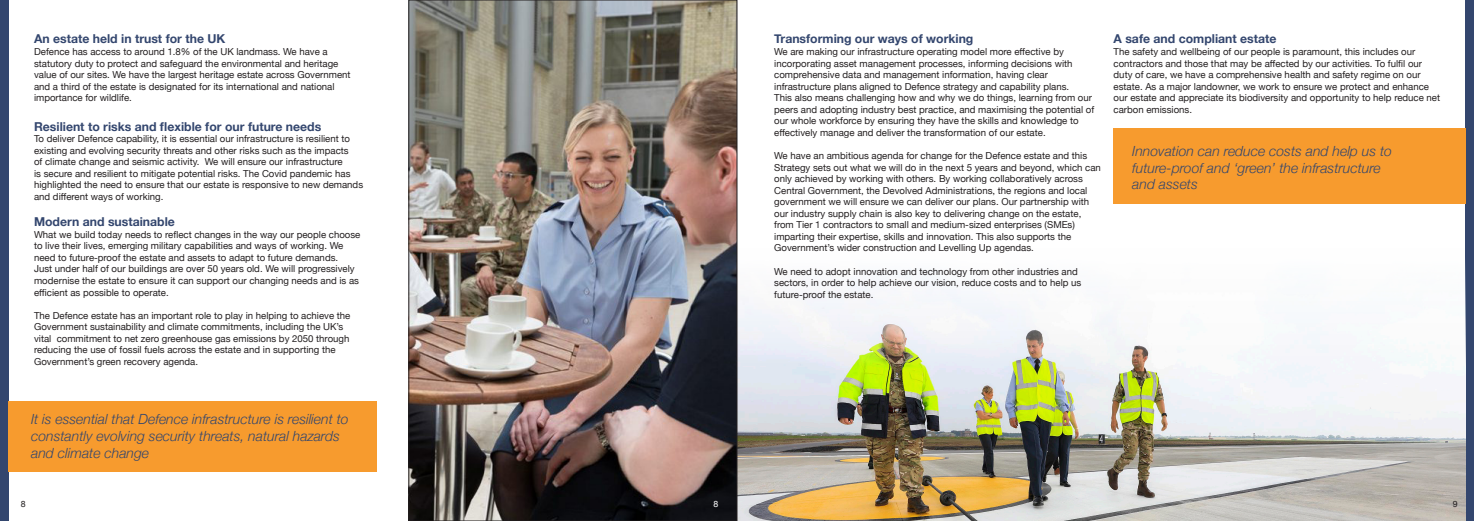
<style>
.page{position:relative;width:1474px;height:521px;background:#fff}
.page>*{position:absolute;margin:0;border:0;box-sizing:border-box;transform-origin:0 0}
.t1{font:italic 300 14px/16.8px "Helvetica Neue";color:#33466e}
.t2{font:700 12.25px "Helvetica Neue";color:#33466e}
.t3{font:9.62px/11.5px "Helvetica Neue";color:#231f20}
.t4{font:8.75px "Helvetica Neue";color:#231f20}
.t5{font:8.75px "Helvetica Neue";color:#fff}
</style>
<div class="page">
<div style="left:0;top:0;width:8px;height:521px;background:#33466e"></div>
<div style="left:1465px;top:0;width:8px;height:521px;background:#33466e"></div>
<img style="left:737px;top:248px;width:728px;height:273px">
<div style="left:8px;top:401px;width:369px;height:70px;background:#f79b2e"></div>
<img style="left:410px;top:2px;width:325px;height:517px">
<div style="left:1113px;top:128px;width:352px;height:76px;background:#f79b2e"></div>
<p class="t2" style="left:34px;top:29px;width:193px">An estate held in trust for the UK</p>
<p class="t3" style="left:34px;top:46px;width:318px">Defence has access to around 1.8% of the UK landmass. We have a statutory duty to protect and safeguard the environmental and heritage value of our sites. We have the largest heritage estate across Government and a third of the estate is designated for its international and national importance for wildlife.</p>
<p class="t2" style="left:34px;top:117px;width:289px">Resilient to risks and flexible for our future needs</p>
<p class="t3" style="left:34px;top:134px;width:330px">To deliver Defence capability, it is essential our infrastructure is resilient to existing and evolving security threats and other risks such as the impacts<br>of climate change and seismic activity. We will ensure our infrastructure<br>is secure and resilient to mitigate potential risks. The Covid pandemic has highlighted the need to ensure that our estate is responsive to new demands and different ways of working.</p>
<p class="t2" style="left:34px;top:212px;width:142px">Modern and sustainable</p>
<p class="t3" style="left:34px;top:229px;width:328px">What we build today needs to reflect changes in the way our people choose to live their lives, emerging military capabilities and ways of working. We need to future-proof the estate and assets to adapt to future demands.<br>Just under half of our buildings are over 50 years old. We will progressively modernise the estate to ensure it can support our changing needs and is as efficient as possible to operate.</p>
<p class="t3" style="left:34px;top:310px;width:318px">The Defence estate has an important role to play in helping to achieve the<br>Government sustainability and climate commitments, including the UK’s</p>
<p class="t3" style="left:34px;top:333px;width:317px">vital commitment to net zero greenhouse gas emissions by 2050 through</p>
<p class="t3" style="left:34px;top:345px;width:303px">reducing the use of fossil fuels across the estate and in supporting the</p>
<p class="t3" style="left:34px;top:356px;width:166px">Government’s green recovery agenda.</p>
<p class="t1" style="left:31px;top:410px;width:319px">It is essential that Defence infrastructure is resilient to constantly evolving security threats, natural hazards and climate change</p>
<p class="t2" style="left:774px;top:29px;width:201px">Transforming our ways of working</p>
<p class="t3" style="left:774px;top:46px;width:291px">We are making our infrastructure operating model more effective by</p>
<p class="t3" style="left:774px;top:58px;width:300px">incorporating asset management processes, informing decisions with</p>
<p class="t3" style="left:774px;top:69px;width:275px">comprehensive data and management information, having clear</p>
<p class="t3" style="left:774px;top:81px;width:296px">infrastructure plans aligned to Defence strategy and capability plans.</p>
<p class="t3" style="left:774px;top:93px;width:319px">This also means challenging how and why we do things, learning from our</p>
<p class="t3" style="left:774px;top:104px;width:321px">peers and adopting industry best practice, and maximising the potential of our whole workforce by ensuring they have the skills and knowledge to</p>
<p class="t3" style="left:774px;top:127px;width:273px">effectively manage and deliver the transformation of our estate.</p>
<p class="t3" style="left:774px;top:150px;width:328px">We have an ambitious agenda for change for the Defence estate and this Strategy sets out what we will do in the next 5 years and beyond, which can only achieved by working with others. By working collaboratively across Central Government, the Devolved Administrations, the regions and local government we will ensure we can deliver our plans. Our partnership with our industry supply chain is also key to delivering change on the estate, from Tier 1 contractors to small and medium-sized enterprises (SMEs)</p>
<p class="t3" style="left:774px;top:231px;width:299px">imparting their expertise, skills and innovation. This also supports the</p>
<p class="t3" style="left:774px;top:243px;width:261px">Government’s wider construction and Levelling Up agendas.</p>
<p class="t3" style="left:774px;top:266px;width:308px">We need to adopt innovation and technology from other industries and sectors, in order to help achieve our vision, reduce costs and to help us future-proof the estate.</p>
<p class="t2" style="left:1113px;top:29px;width:164px">A safe and compliant estate</p>
<p class="t3" style="left:1113px;top:46px;width:303px">The safety and wellbeing of our people is paramount, this includes our</p>
<p class="t3" style="left:1113px;top:58px;width:328px">contractors and those that may be affected by our activities. To fulfil our duty of care, we have a comprehensive health and safety regime on our estate. As a major landowner, we work to ensure we protect and enhance our estate and appreciate its biodiversity and opportunity to help reduce net carbon emissions.</p>
<p class="t1" style="left:1132px;top:141px;width:261px">Innovation can reduce costs and help us to</p>
<p class="t1" style="left:1132px;top:158px;width:250px">future-proof and ‘green’ the infrastructure</p>
<p class="t1" style="left:1132px;top:175px;width:67px">and assets</p>
<p class="t4" style="left:21px;top:497px;width:6px">8</p>
<p class="t4" style="left:1446px;top:497px;width:12px">99</p>
<p class="t5" style="left:713px;top:497px;width:6px">8</p>
</div>
